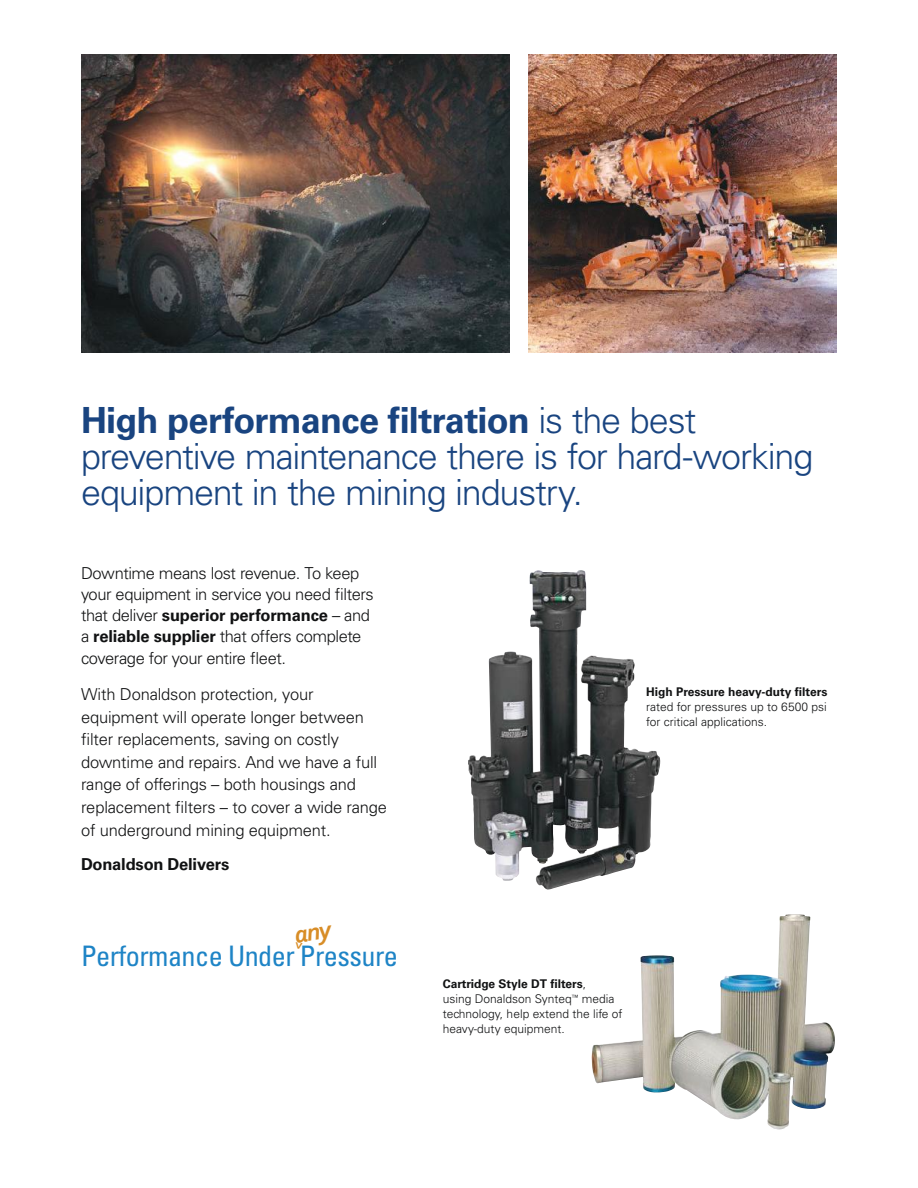
<style>
.page{position:relative;width:918px;height:1188px;background:#fff}
.page>*{position:absolute;margin:0;border:0;box-sizing:border-box;transform-origin:0 0}
.t1{font:300 36px/36px "Univers LT Std";letter-spacing:-.035em;color:#194480}
.t2{font:condensed 28.2px "Univers LT Std";letter-spacing:-.02em;color:#1e84c6}
.t3{font:300 16.5px/22.5px "Univers LT Std";letter-spacing:-.01em;color:#111213}
.t4{font:700 16.5px "Univers LT Std";letter-spacing:-.01em;color:#111213}
.t5{font:300 12px/15px "Univers LT Std";color:#111213}
.t6{font:700 12px "Univers LT Std";color:#111213}
.s1{font-weight:700}
</style>
<div class="page">
<img style="left:81px;top:54px;width:429px;height:298px">
<img style="left:591px;top:915px;width:237px;height:215px">
<img style="left:468px;top:570px;width:151px;height:311px">
<img style="left:528px;top:54px;width:309px;height:298px">
<h1 class="t1" style="left:81px;top:402px;width:734px"><span class="s1">High performance filtration</span> is the best preventive maintenance there is for hard-working equipment in the mining industry.</h1>
<p class="t3" style="left:81px;top:563px;width:294px;line-height:21px">Downtime means lost revenue. To keep your equipment in service you need filters that deliver <span class="s1">superior performance</span> – and a <span class="s1">reliable supplier</span> that offers complete</p>
<p class="t3" style="left:81px;top:641px;width:234px;line-height:36px">coverage for your entire fleet.<br>With Donaldson protection, your</p>
<p class="t3" style="left:81px;top:706px;width:308px">equipment will operate longer between filter replacements, saving on costly downtime and repairs. And we have a full range of offerings – both housings and replacement filters – to cover a wide range of underground mining equipment.</p>
<p class="t4" style="left:81px;top:855px;width:150px">Donaldson Delivers</p>
<h2 class="t2" style="left:81px;top:938px;width:318px">Performance Under Pressure</h2>
<p class="t6" style="left:646px;top:685px;width:183px">High Pressure heavy-duty filters</p>
<p class="t5" style="left:646px;top:699px;width:182px">rated for pressures up to 6500 psi for critical applications.</p>
<p class="t5" style="left:443px;top:976px;width:181px"><span class="s1">Cartridge Style DT filters</span>,<br>using Donaldson Synteq<sup>™</sup> media technology, help extend the life of heavy-duty equipment.</p>
</div>
